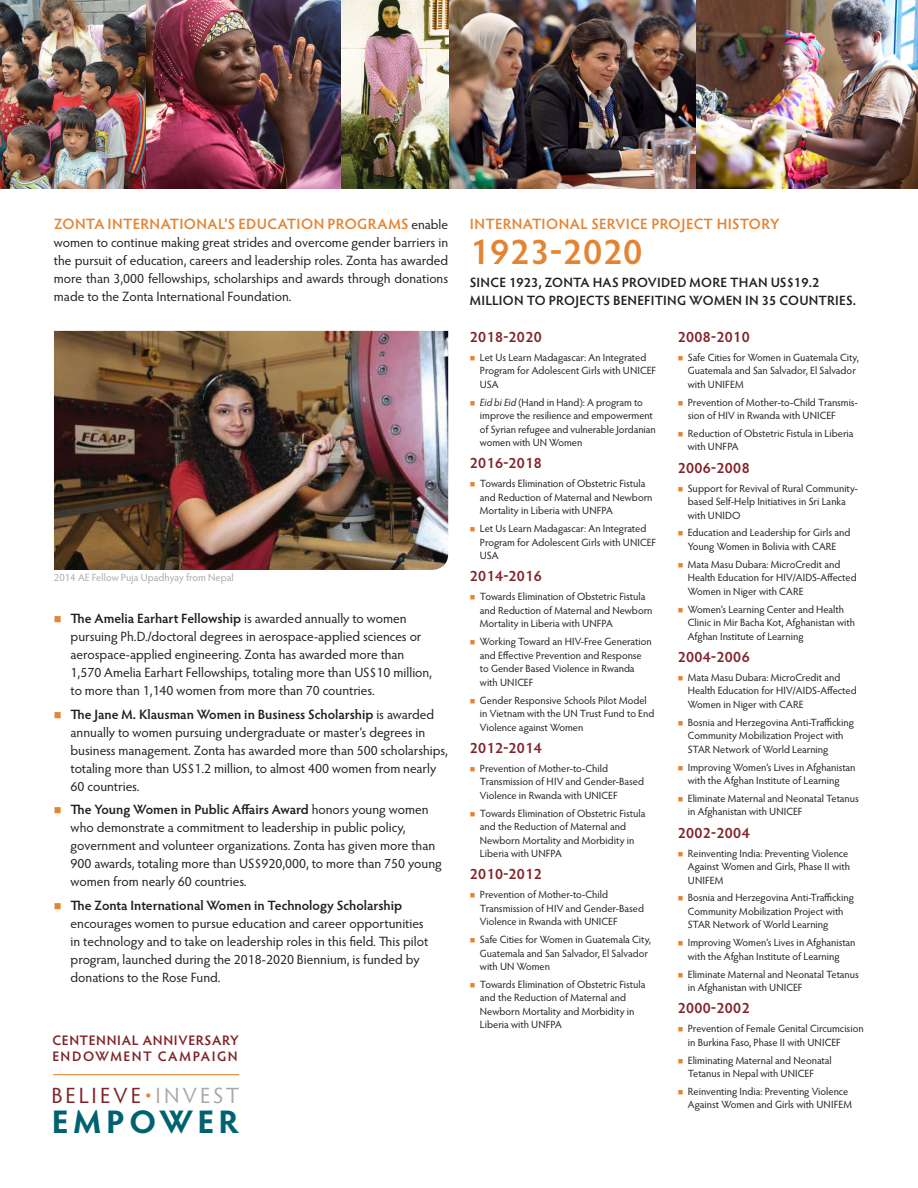
<style>
.page{position:relative;width:918px;height:1188px;background:#fff}
.page>*{position:absolute;margin:0;border:0;box-sizing:border-box;transform-origin:0 0}
.subhead{font:600 36px "Hypatia Sans Pro";letter-spacing:.025em;color:#e38433}
.t1{font:700 32.7px "Hypatia Sans Pro";letter-spacing:.135em;color:#006270}
.t2{font:22.2px "Hypatia Sans Pro";letter-spacing:.14em;color:#802328}
.subhead-2{font:600 15px "Hypatia Sans Pro";letter-spacing:.025em;color:#802328}
.subhead-3{font:600 15px "Hypatia Sans Pro";letter-spacing:.025em;color:#e38433}
.t3{font:600 13.8px/15.9px "Hypatia Sans Pro";letter-spacing:.055em;color:#802328}
.t4{font:13.5px/18px "Hypatia Sans Pro";color:#231f20}
.t5{font:600 13.5px/18px "Hypatia Sans Pro";letter-spacing:.015em;color:#231f20}
.t6{font:10.5px/13.5px "Hypatia Sans Pro";letter-spacing:-.005em;color:#231f20}
.t7{font:10.5px "Hypatia Sans Pro";color:#a9a9aa}
.s1{font-weight:400;font-size:13.5px;color:#231f20}
.s2{color:#e38433}
.s3{font-weight:600}
.s4{color:#a9a9aa}
.s5{font-style:italic}
</style>
<div class="page">
<img style="left:0;top:0;width:342px;height:189px">
<img style="left:695px;top:0;width:223px;height:189px">
<img style="left:342px;top:0;width:353px;height:189px">
<img style="left:54px;top:331px;width:394px;height:239px">
<hr style="left:53px;top:1074px;width:186px;height:1px;background:#e38433">
<p class="subhead-3" style="left:54px;top:214px;width:396px">ZONTA INTERNATIONAL’S EDUCATION PROGRAMS <span class="s1">enable</span></p>
<p class="t4" style="left:54px;top:233px;width:396px;text-align:justify">women to continue making great strides and overcome gender barriers in the pursuit of education, careers and leadership roles. Zonta has awarded more than 3,000 fellowships, scholarships and awards through donations made to the Zonta International Foundation.</p>
<p class="t7" style="left:54px;top:571px;width:181px">2014 AE Fellow Puja Upadhyay from Nepal</p>
<p class="t4" style="left:71px;top:609px;width:363px;text-indent:-17px"><span class="s2">■</span> <span class="s3">The Amelia Earhart Fellowship</span> is awarded annually to women pursuing Ph.D./doctoral degrees in aerospace-applied sciences or aerospace-applied engineering. Zonta has awarded more than 1,570 Amelia Earhart Fellowships, totaling more than US$10 million, to more than 1,140 women from more than 70 countries.</p>
<p class="t4" style="left:71px;top:705px;width:379px;text-indent:-17px"><span class="s2">■</span> <span class="s3">The Jane M. Klausman Women in Business Scholarship</span> is awarded annually to women pursuing undergraduate or master’s degrees in business management. Zonta has awarded more than 500 scholarships, totaling more than US$1.2 million, to almost 400 women from nearly 60 countries.</p>
<p class="t4" style="left:71px;top:800px;width:373px;text-indent:-17px"><span class="s2">■</span> <span class="s3">The Young Women in Public Affairs Award</span> honors young women who demonstrate a commitment to leadership in public policy, government and volunteer organizations. Zonta has given more than 900 awards, totaling more than US$920,000, to more than 750 young women from nearly 60 countries.</p>
<p class="t4" style="left:71px;top:895px;width:359px;text-indent:-17px"><span class="s2">■</span> <span class="s3">The Zonta International Women in Technology Scholarship </span>encourages women to pursue education and career opportunities in technology and to take on leadership roles in this field. This pilot program, launched during the 2018-2020 Biennium, is funded by donations to the Rose Fund.</p>
<p class="t3" style="left:52px;top:1032px;width:188px">CENTENNIAL ANNIVERSARY<br>ENDOWMENT CAMPAIGN</p>
<p class="t2" style="left:51px;top:1081px;width:190px">BELIEVE<span class="s2">•</span><span class="s4">INVEST</span></p>
<p class="t1" style="left:52px;top:1099px;width:189px">EMPOWER</p>
<p class="subhead-3" style="left:470px;top:214px;width:311px">INTERNATIONAL SERVICE PROJECT HISTORY</p>
<p class="subhead" style="left:470px;top:226px;width:174px">1923-2020</p>
<p class="t5" style="left:470px;top:273px;width:388px">SINCE 1923, ZONTA HAS PROVIDED MORE THAN US$19.2<br>MILLION TO PROJECTS BENEFITING WOMEN IN 35 COUNTRIES.</p>
<p class="subhead-2" style="left:678px;top:326px;width:73px">2008-2010</p>
<p class="t6" style="left:688px;top:350px;width:173px;text-indent:-10px"><span class="s2">■</span> Safe Cities for Women in Guatemala City,<br>Guatemala and San Salvador, El Salvador with UNIFEM</p>
<p class="t6" style="left:688px;top:395px;width:172px;text-indent:-10px"><span class="s2">■</span> Prevention of Mother-to-Child Transmis&shy;sion of HIV in Rwanda with UNICEF</p>
<p class="t6" style="left:688px;top:426px;width:167px;text-indent:-10px"><span class="s2">■</span> Reduction of Obstetric Fistula in Liberia with UNFPA</p>
<p class="subhead-2" style="left:678px;top:457px;width:73px">2006-2008</p>
<p class="t6" style="left:688px;top:481px;width:172px;text-indent:-10px"><span class="s2">■</span> Support for Revival of Rural Community&shy;based Self-Help Initiatives in Sri Lanka with UNIDO</p>
<p class="t6" style="left:678px;top:526px;width:174px;text-align:center"><span class="s2">■</span> Education and Leadership for Girls and<br>Young Women in Bolivia with CARE</p>
<p class="t6" style="left:688px;top:557px;width:170px;text-indent:-10px"><span class="s2">■</span> Mata Masu Dubara: MicroCredit and<br>Health Education for HIV/AIDS-Affected<br>Women in Niger with CARE</p>
<p class="t6" style="left:688px;top:602px;width:169px;text-indent:-10px"><span class="s2">■</span> Women’s Learning Center and Health<br>Clinic in Mir Bacha Kot, Afghanistan with<br>Afghan Institute of Learning</p>
<p class="subhead-2" style="left:678px;top:646px;width:73px">2004-2006</p>
<p class="t6" style="left:688px;top:670px;width:170px;text-indent:-10px"><span class="s2">■</span> Mata Masu Dubara: MicroCredit and<br>Health Education for HIV/AIDS-Affected<br>Women in Niger with CARE</p>
<p class="t6" style="left:688px;top:715px;width:168px;text-indent:-10px"><span class="s2">■</span> Bosnia and Herzegovina Anti-Trafficking<br>Community Mobilization Project with<br>STAR Network of World Learning</p>
<p class="t6" style="left:678px;top:760px;width:179px;text-align:center"><span class="s2">■</span> Improving Women’s Lives in Afghanistan with the Afghan Institute of Learning</p>
<p class="t6" style="left:688px;top:791px;width:173px;text-indent:-10px"><span class="s2">■</span> Eliminate Maternal and Neonatal Tetanus in Afghanistan with UNICEF</p>
<p class="subhead-2" style="left:678px;top:822px;width:73px">2002-2004</p>
<p class="t6" style="left:688px;top:846px;width:164px;text-indent:-10px"><span class="s2">■</span> Reinventing India: Preventing Violence<br>Against Women and Girls, Phase II with<br>UNIFEM</p>
<p class="t6" style="left:688px;top:891px;width:168px;text-indent:-10px"><span class="s2">■</span> Bosnia and Herzegovina Anti-Trafficking<br>Community Mobilization Project with<br>STAR Network of World Learning</p>
<p class="t6" style="left:678px;top:935px;width:179px;text-align:center"><span class="s2">■</span> Improving Women’s Lives in Afghanistan with the Afghan Institute of Learning</p>
<p class="t6" style="left:688px;top:967px;width:173px;text-indent:-10px"><span class="s2">■</span> Eliminate Maternal and Neonatal Tetanus in Afghanistan with UNICEF</p>
<p class="subhead-2" style="left:678px;top:998px;width:73px">2000-2002</p>
<p class="t6" style="left:688px;top:1022px;width:177px;text-indent:-10px"><span class="s2">■</span> Prevention of Female Genital Circumcision in Burkina Faso, Phase II with UNICEF</p>
<p class="t6" style="left:688px;top:1053px;width:145px;text-indent:-10px"><span class="s2">■</span> Eliminating Maternal and Neonatal<br>Tetanus in Nepal with UNICEF</p>
<p class="t6" style="left:688px;top:1084px;width:166px;text-indent:-10px"><span class="s2">■</span> Reinventing India: Preventing Violence<br>Against Women and Girls with UNIFEM</p>
<p class="subhead-2" style="left:470px;top:326px;width:73px">2018-2020</p>
<p class="t6" style="left:480px;top:350px;width:178px;text-indent:-10px"><span class="s2">■</span> Let Us Learn Madagascar: An Integrated<br>Program for Adolescent Girls with UNICEF<br>USA</p>
<p class="t6" style="left:480px;top:395px;width:177px;text-indent:-10px"><span class="s2">■</span> <span class="s5">Eid bi Eid</span> (Hand in Hand): A program to improve the resilience and empowerment of Syrian refugee and vulnerable Jordanian women with UN Women</p>
<p class="subhead-2" style="left:470px;top:453px;width:73px">2016-2018</p>
<p class="t6" style="left:480px;top:477px;width:174px;text-indent:-10px"><span class="s2">■</span> Towards Elimination of Obstetric Fistula and Reduction of Maternal and Newborn<br>Mortality in Liberia with UNFPA</p>
<p class="t6" style="left:480px;top:521px;width:178px;text-indent:-10px"><span class="s2">■</span> Let Us Learn Madagascar: An Integrated<br>Program for Adolescent Girls with UNICEF<br>USA</p>
<p class="subhead-2" style="left:470px;top:566px;width:73px">2014-2016</p>
<p class="t6" style="left:480px;top:590px;width:174px;text-indent:-10px"><span class="s2">■</span> Towards Elimination of Obstetric Fistula and Reduction of Maternal and Newborn<br>Mortality in Liberia with UNFPA</p>
<p class="t6" style="left:480px;top:635px;width:173px;text-indent:-10px"><span class="s2">■</span> Working Toward an HIV-Free Generation and Effective Prevention and Response to Gender Based Violence in Rwanda with UNICEF</p>
<p class="t6" style="left:480px;top:693px;width:176px;text-indent:-10px"><span class="s2">■</span> Gender Responsive Schools Pilot Model in Vietnam with the UN Trust Fund to End<br>Violence against Women</p>
<p class="subhead-2" style="left:470px;top:737px;width:73px">2012-2014</p>
<p class="t6" style="left:480px;top:761px;width:166px;text-indent:-10px"><span class="s2">■</span> Prevention of Mother-to-Child<br>Transmission of HIV and Gender-Based<br>Violence in Rwanda with UNICEF</p>
<p class="t6" style="left:480px;top:806px;width:167px;text-indent:-10px"><span class="s2">■</span> Towards Elimination of Obstetric Fistula and the Reduction of Maternal and<br>Newborn Mortality and Morbidity in<br>Liberia with UNFPA</p>
<p class="subhead-2" style="left:470px;top:864px;width:73px">2010-2012</p>
<p class="t6" style="left:480px;top:888px;width:166px;text-indent:-10px"><span class="s2">■</span> Prevention of Mother-to-Child<br>Transmission of HIV and Gender-Based<br>Violence in Rwanda with UNICEF</p>
<p class="t6" style="left:480px;top:932px;width:173px;text-indent:-10px"><span class="s2">■</span> Safe Cities for Women in Guatemala City,<br>Guatemala and San Salvador, El Salvador with UN Women</p>
<p class="t6" style="left:480px;top:977px;width:167px;text-indent:-10px"><span class="s2">■</span> Towards Elimination of Obstetric Fistula and the Reduction of Maternal and<br>Newborn Mortality and Morbidity in<br>Liberia with UNFPA</p>
</div>
